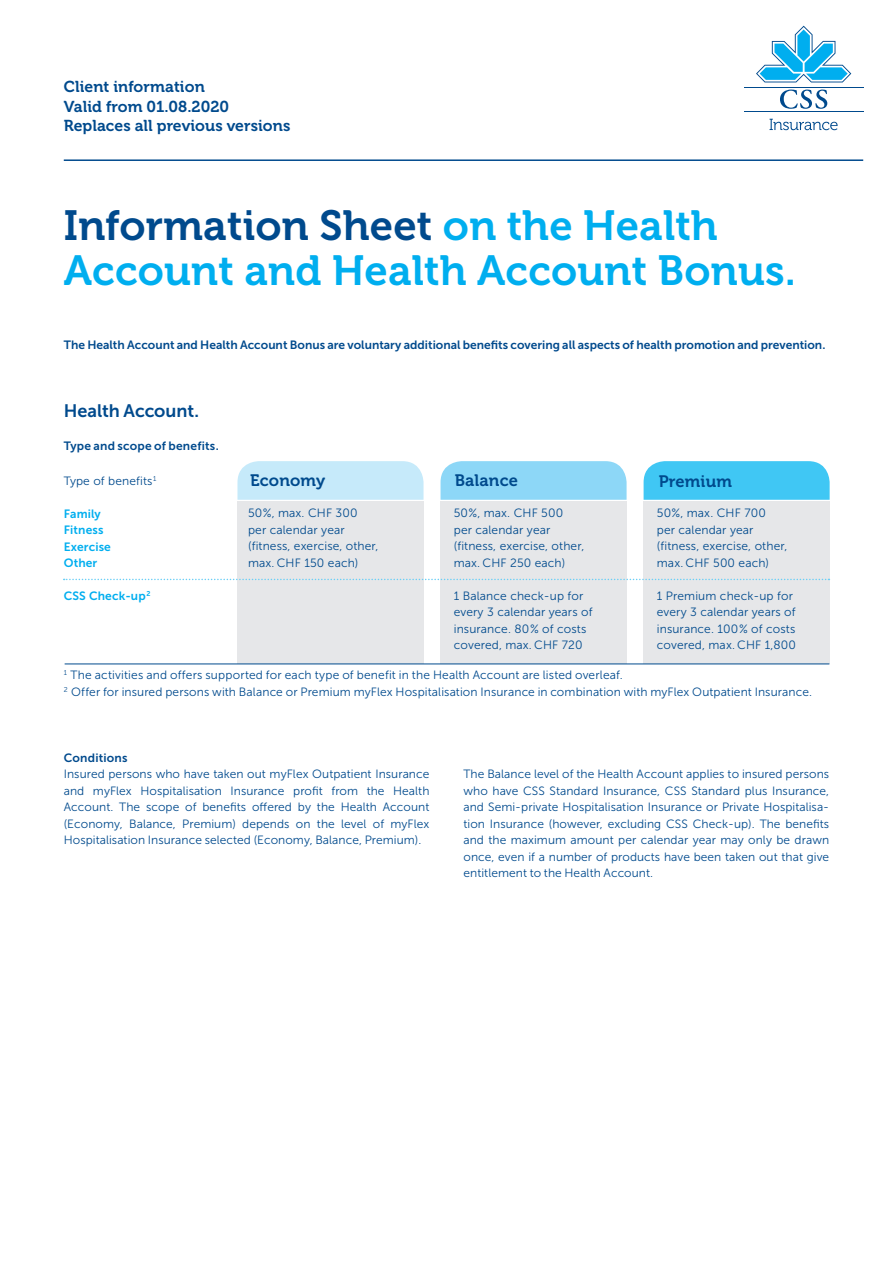
<style>
.page{position:relative;width:893px;height:1263px;background:#fff}
.page>*{position:absolute;margin:0;border:0;box-sizing:border-box;transform-origin:0 0}
.t1{font:42px/45px "Museo 700";letter-spacing:.005em;color:#00aeef}
.t2{font:18px "Museo Sans 700";color:#004a8d}
.t3{font:16.5px "Museo 700";letter-spacing:.01em;color:#004a8d}
.t4{font:15.75px/19.5px "Museo 700";letter-spacing:.005em;color:#004a8d}
.t5{font:12px/16.5px "Museo Sans 300";letter-spacing:.01em;color:#004a8d}
.t6{font:12px "Museo Sans 700";color:#004a8d}
.t7{font:12px/16.5px "Museo Sans 700";letter-spacing:.01em;color:#00aeef}
.s1{color:#004a8d}
</style>
<div class="page">
<hr style="left:744px;top:111px;width:119px;height:1px;background:#004a8d">
<hr style="left:744px;top:87px;width:119px;height:1px;background:#004a8d">
<svg style="left:756px;top:26px;width:95px;height:56px"></svg>
<svg style="left:780px;top:90px;width:47px;height:19px"></svg>
<svg style="left:770px;top:119px;width:68px;height:11px"></svg>
<hr style="left:64px;top:159px;width:799px;height:2px;background:#004a8d">
<div style="left:237px;top:461px;width:186px;height:39px;background:#c6eafa"></div>
<svg style="left:441px;top:461px;width:186px;height:39px;background:#91d8f7"></svg>
<svg style="left:644px;top:461px;width:186px;height:39px;background:#46c8f4"></svg>
<div style="left:237px;top:501px;width:186px;height:163px;background:#e6e7e9"></div>
<div style="left:441px;top:501px;width:186px;height:163px;background:#e6e7e9"></div>
<div style="left:644px;top:501px;width:186px;height:163px;background:#e6e7e9"></div>
<hr style="left:65px;top:663px;width:764px;height:1px;background:#004a8d">
<svg style="left:64px;top:579px;width:765px;height:1px"></svg>
<h3 class="t4" style="left:64px;top:77px;width:228px">Client information<br>Valid from 01.08.2020<br>Replaces all previous versions</h3>
<h1 class="t1" style="left:64px;top:203px;width:734px"><span class="s1">Information Sheet</span> on the Health<br>Account and Health Account Bonus.</h1>
<p class="t6" style="left:64px;top:338px;width:763px">The Health Account and Health Account Bonus are voluntary additional benefits covering all aspects of health promotion and prevention.</p>
<h2 class="t2" style="left:64px;top:400px;width:137px">Health Account.</h2>
<p class="t6" style="left:64px;top:439px;width:156px">Type and scope of benefits.</p>
<p class="t5" style="left:64px;top:473px;width:94px">Type of benefits <sup>1</sup></p>
<h3 class="t3" style="left:250px;top:471px;width:77px">Economy</h3>
<h3 class="t3" style="left:455px;top:471px;width:65px">Balance</h3>
<h3 class="t3" style="left:659px;top:472px;width:75px">Premium</h3>
<p class="t7" style="left:64px;top:505px;width:49px">Family<br>Fitness<br>Exercise<br>Other</p>
<p class="t7" style="left:64px;top:588px;width:88px">CSS Check-up <sup>2</sup></p>
<p class="t5" style="left:248px;top:505px;width:132px">50 %, max. CHF 300 per calendar year (fitness, exercise, other, max. CHF 150 each)</p>
<p class="t5" style="left:454px;top:505px;width:132px">50 %, max. CHF 500 per calendar year (fitness, exercise, other, max. CHF 250 each)</p>
<p class="t5" style="left:454px;top:588px;width:140px">1 Balance check-up for every 3 calendar years of insurance. 80% of costs covered, max. CHF 720</p>
<p class="t5" style="left:657px;top:505px;width:132px">50 %, max. CHF 700<br>per calendar year (fitness, exercise, other, max. CHF 500 each)</p>
<p class="t5" style="left:657px;top:588px;width:141px">1 Premium check-up for every 3 calendar years of insurance. 100% of costs covered, max. CHF 1,800</p>
<p class="t5" style="left:64px;top:667px;width:750px"><sup>1</sup> The activities and offers supported for each type of benefit in the Health Account are listed overleaf.<br><sup>2</sup> Offer for insured persons with Balance or Premium myFlex Hospitalisation Insurance in combination with myFlex Outpatient Insurance.</p>
<p class="t6" style="left:64px;top:751px;width:65px">Conditions</p>
<p class="t5" style="left:64px;top:766px;width:367px;text-align:justify">Insured persons who have taken out myFlex Outpatient Insurance and myFlex Hospitalisation Insurance profit from the Health Account. The scope of benefits offered by the Health Account (Economy, Balance, Premium) depends on the level of myFlex Hospitalisation Insurance selected (Economy, Balance, Premium).</p>
<p class="t5" style="left:463px;top:766px;width:367px;text-align:justify">The Balance level of the Health Account applies to insured persons who have CSS Standard Insurance, CSS Standard plus Insurance, and Semi-private Hospitalisation Insurance or Private Hospitalisa&shy;tion Insurance (however, excluding CSS Check-up). The benefits and the maximum amount per calendar year may only be drawn once, even if a number of products have been taken out that give entitlement to the Health Account.</p>
</div>
